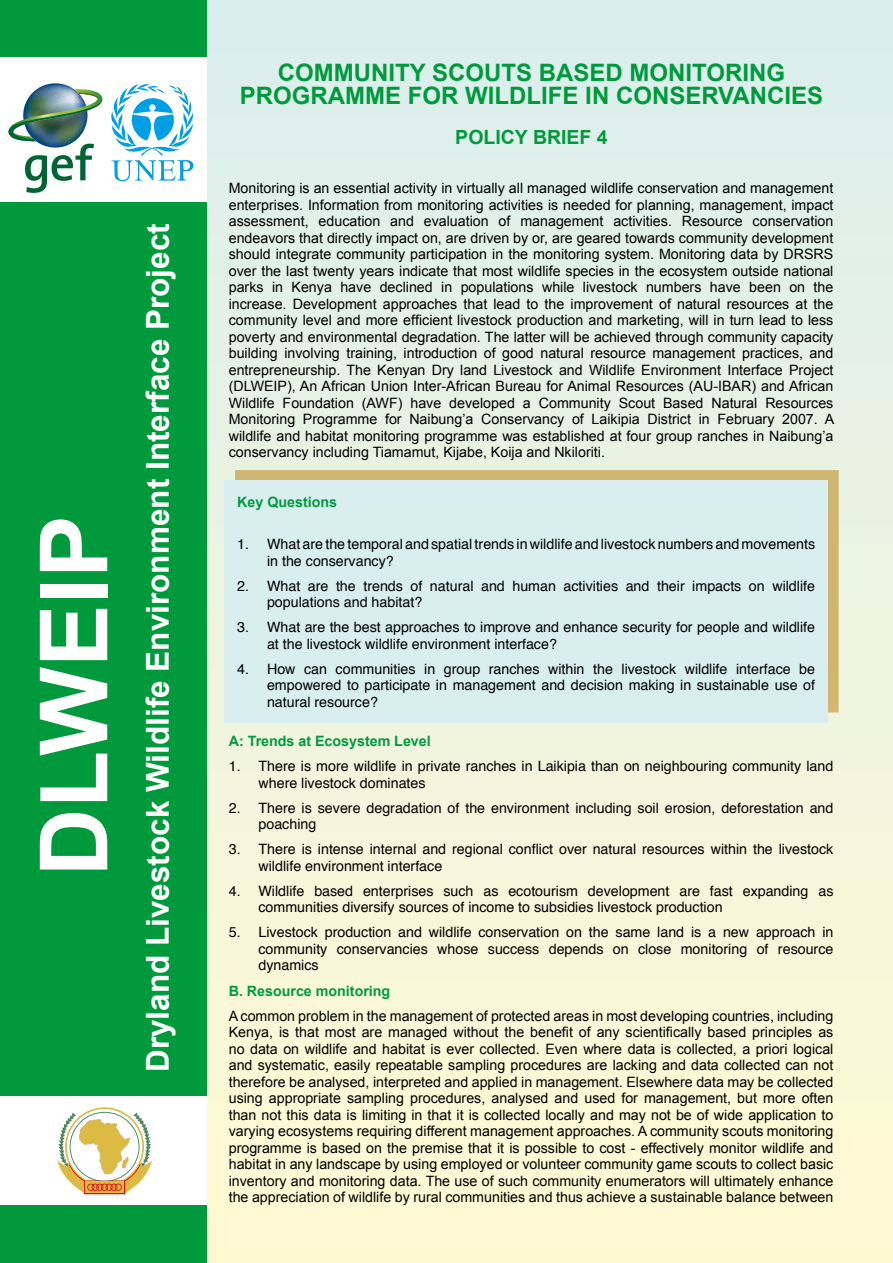
<style>
.page{position:relative;width:893px;height:1263px;background:#fff}
.page>*{position:absolute;margin:0;border:0;box-sizing:border-box;transform-origin:0 0}
.t1{font:700 94.2px "Arial";color:#fff}
.t2{font:700 31.5px "Arial";color:#fff}
.t3{font:700 24px/22.5px "Arial";color:#009a3d;text-align:center}
.t4{font:700 19.5px "Arial";color:#009a3d}
.t5{font:14.25px/16.5px "Arial";color:#000;text-align:justify}
.t6{font:14.25px/16.5px "Helvetica";color:#000}
.t7{font:700 14.25px "Arial";color:#009a3d}
</style>
<div class="page">
<div style="left:206px;top:0;width:687px;height:1263px;background:linear-gradient(to bottom,#daeeee,#fffad2)"></div>
<div style="left:0;top:0;width:206px;height:1263px;background:#009a3d"></div>
<div style="left:0;top:57px;width:206px;height:145px;background:#fff"></div>
<div style="left:0;top:1096px;width:206px;height:108px;background:#fff"></div>
<div style="left:235px;top:470px;width:604px;height:242px;background:#cfb672"></div>
<div style="left:225px;top:480px;width:603px;height:243px;background:#d9eeef"></div>
<img style="left:9px;top:83px;width:94px;height:110px">
<svg style="left:111px;top:84px;width:83px;height:98px"></svg>
<svg style="left:57px;top:1107px;width:95px;height:87px"></svg>
<h1 class="t1" style="left:12px;top:876px;width:363px;rotate:-90deg">DLWEIP</h1>
<h2 class="t2" style="left:137px;top:1072px;width:850px;rotate:-90deg">Dryland Livestock Wildlife Environment Interface Project</h2>
<h3 class="t3" style="left:240px;top:62px;width:585px">COMMUNITY SCOUTS BASED MONITORING<br>PROGRAMME FOR WILDLIFE IN CONSERVANCIES</h3>
<h3 class="t4" style="left:455px;top:124px;width:154px">POLICY BRIEF 4</h3>
<p class="t5" style="left:229px;top:180px;width:607px">Monitoring is an essential activity in virtually all managed wildlife conservation and management enterprises. Information from monitoring activities is needed for planning, management, impact assessment, education and evaluation of management activities. Resource conservation endeavors that directly impact on, are driven by or, are geared towards community development should integrate community participation in the monitoring system. Monitoring data by DRSRS over the last twenty years indicate that most wildlife species in the ecosystem outside national parks in Kenya have declined in populations while livestock numbers have been on the increase. Development approaches that lead to the improvement of natural resources at the community level and more efficient livestock production and marketing, will in turn lead to less poverty and environmental degradation. The latter will be achieved through community capacity building involving training, introduction of good natural resource management practices, and entrepreneurship. The Kenyan Dry land Livestock and Wildlife Environment Interface Project (DLWEIP), An African Union Inter-African Bureau for Animal Resources (AU-IBAR) and African Wildlife Foundation (AWF) have developed a Community Scout Based Natural Resources Monitoring Programme for Naibung’a Conservancy of Laikipia District in February 2007. A wildlife and habitat monitoring programme was established at four group ranches in Naibung’a conservancy including Tiamamut, Kijabe, Koija and Nkiloriti.</p>
<p class="t7" style="left:237px;top:493px;width:101px">Key Questions</p>
<p class="t6" style="left:267px;top:535px;width:550px;text-indent:-30px">1. What are the temporal and spatial trends in wildlife and livestock numbers and movements in the conservancy?</p>
<p class="t6" style="left:267px;top:577px;width:550px;text-indent:-30px">2. What are the trends of natural and human activities and their impacts on wildlife populations and habitat?</p>
<p class="t6" style="left:267px;top:618px;width:550px;text-indent:-30px">3. What are the best approaches to improve and enhance security for people and wildlife at the livestock wildlife environment interface?</p>
<p class="t6" style="left:267px;top:660px;width:550px;text-align:justify;text-indent:-30px">4. How can communities in group ranches within the livestock wildlife interface be empowered to participate in management and decision making in sustainable use of natural resource?</p>
<p class="t7" style="left:229px;top:732px;width:203px">A: Trends at Ecosystem Level</p>
<p class="t6" style="left:259px;top:757px;width:576px;text-indent:-30px">1. There is more wildlife in private ranches in Laikipia than on neighbouring community land where livestock dominates</p>
<p class="t6" style="left:259px;top:799px;width:576px;text-indent:-30px">2. There is severe degradation of the environment including soil erosion, deforestation and poaching</p>
<p class="t6" style="left:259px;top:840px;width:576px;text-indent:-30px">3. There is intense internal and regional conflict over natural resources within the livestock wildlife environment interface</p>
<p class="t6" style="left:259px;top:882px;width:576px;text-indent:-30px">4. Wildlife based enterprises such as ecotourism development are fast expanding as communities diversify sources of income to subsidies livestock production</p>
<p class="t6" style="left:259px;top:923px;width:576px;text-align:justify;text-indent:-30px">5. Livestock production and wildlife conservation on the same land is a new approach in community conservancies whose success depends on close monitoring of resource dynamics</p>
<p class="t7" style="left:229px;top:981px;width:163px">B. Resource monitoring</p>
<p class="t5" style="left:229px;top:1008px;width:606px">A common problem in the management of protected areas in most developing countries, including Kenya, is that most are managed without the benefit of any scientifically based principles as no data on wildlife and habitat is ever collected. Even where data is collected, a priori logical and systematic, easily repeatable sampling procedures are lacking and data collected can not therefore be analysed, interpreted and applied in management. Elsewhere data may be collected using appropriate sampling procedures, analysed and used for management, but more often than not this data is limiting in that it is collected locally and may not be of wide application to varying ecosystems requiring different management approaches. A community scouts monitoring programme is based on the premise that it is possible to cost - effectively monitor wildlife and habitat in any landscape by using employed or volunteer community game scouts to collect basic inventory and monitoring data. The use of such community enumerators will ultimately enhance the appreciation of wildlife by rural communities and thus achieve a sustainable balance between</p>
</div>
